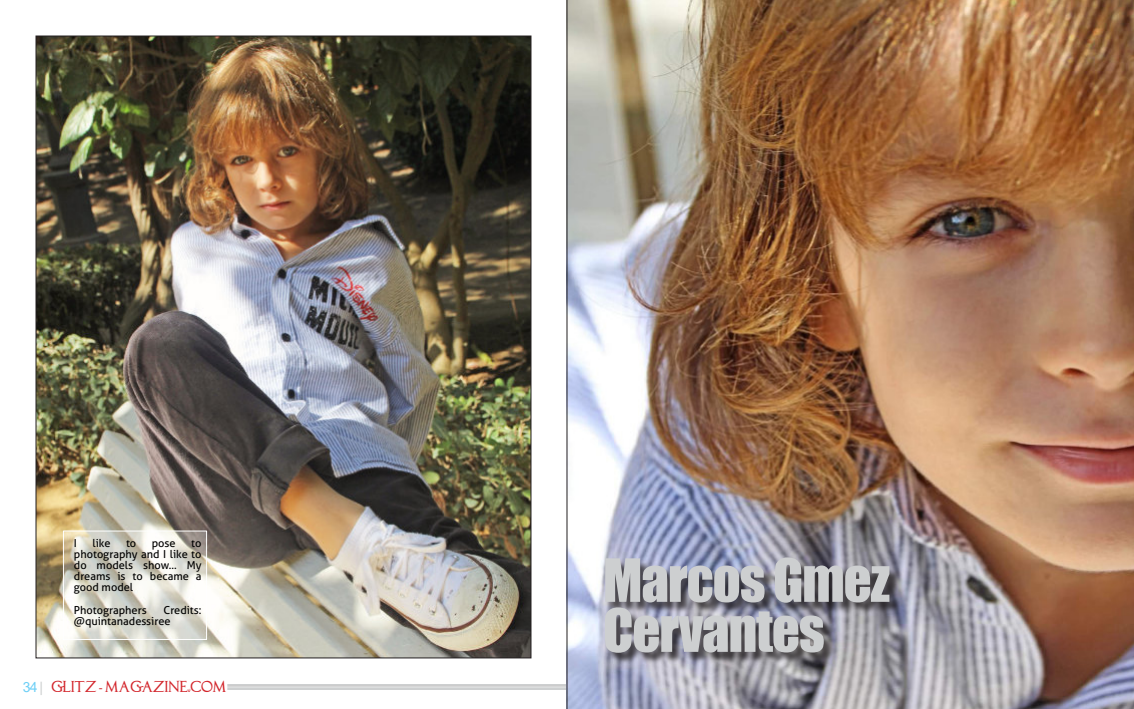
<style>
.page{position:relative;width:1134px;height:709px;background:#fff}
.page>*{position:absolute;margin:0;border:0;box-sizing:border-box;transform-origin:0 0}
.t1{font:55px/50px "Impact";letter-spacing:-.02em;color:#cdcfd0}
.t2{font:14px "Princes SANDTHEFROG";letter-spacing:-.07em;color:#d22329}
.t3{font:11px/11px "Aller";color:#000;text-align:justify}
.s1{font-family:"Arial";color:#6dcff6}
.s2{font-family:"Arial";color:#cdcfd0}
</style>
<div class="page">
<img style="left:566px;top:0;width:568px;height:709px">
<img style="left:606px;top:559px;width:295px;height:105px">
<img style="left:38px;top:37px;width:491px;height:619px">
<div style="left:63px;top:531px;width:144px;height:108px;background:#fff;border:1px solid #fff;opacity:.25"></div>
<p class="t3" style="left:74px;top:538px;width:5px">I</p>
<p class="t3" style="left:92px;top:538px;width:19px">like</p>
<p class="t3" style="left:126px;top:538px;width:12px">to</p>
<p class="t3" style="left:152px;top:538px;width:25px">pose</p>
<p class="t3" style="left:74px;top:538px;width:129px;text-indent:117px">to photography and I like to do models show... My dreams is to became a good model</p>
<p class="t3" style="left:74px;top:605px;width:74px">Photographers</p>
<p class="t3" style="left:74px;top:605px;width:129px;text-indent:90px">Credits: @quintanadessiree</p>
<p class="t2" style="left:23px;top:681px;width:205px"><span class="s1">34</span> <span class="s2">|</span> GLITZ - MAGAZINE.COM</p>
<h1 class="t1" style="left:603px;top:558px;width:288px">Marcos Gmez<br>Cervantes</h1>
</div>
